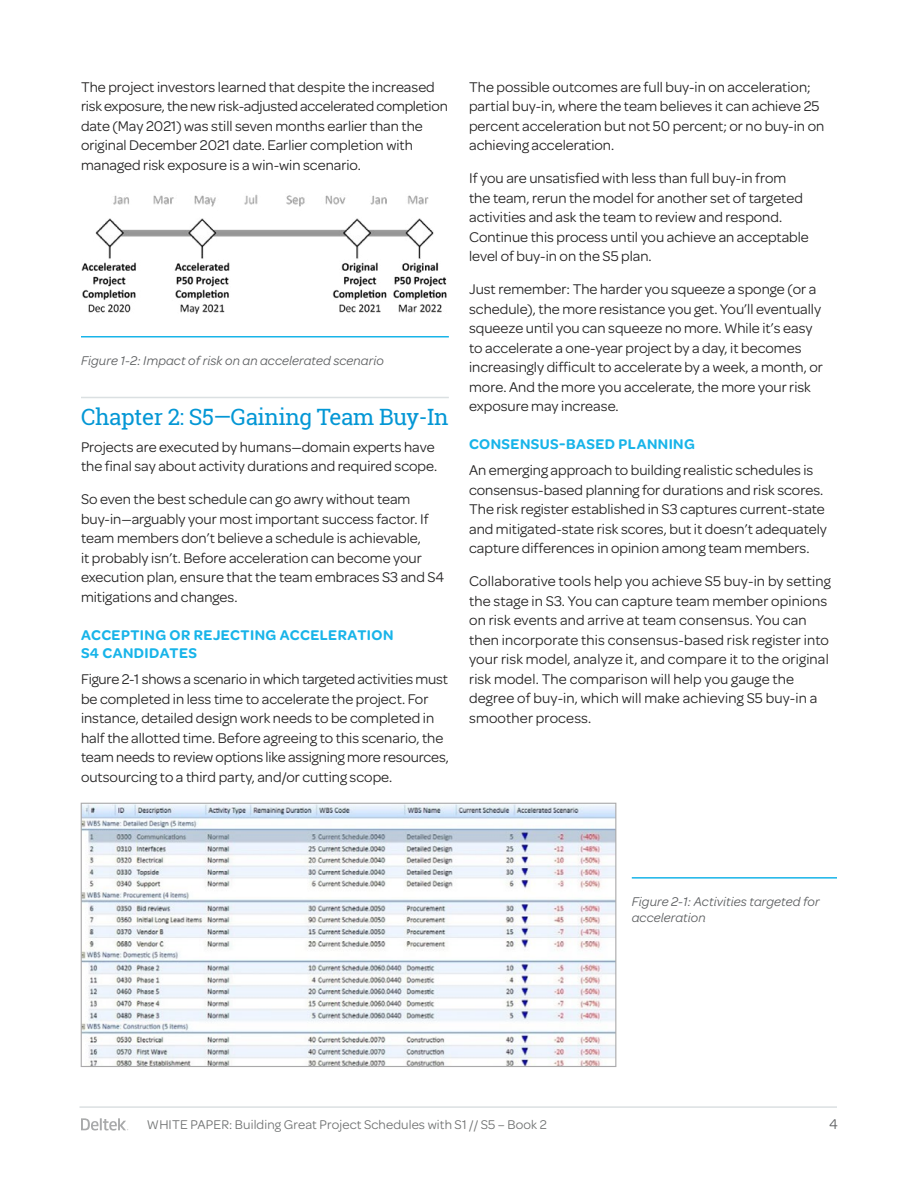
<style>
.page{position:relative;width:918px;height:1188px;background:#fff}
.page>*{position:absolute;margin:0;border:0;box-sizing:border-box;transform-origin:0 0}
.t1{font:22.5px "Roboto Slab";letter-spacing:-.02em;color:#0497d5}
.t2{font:15px/19.5px "Omnes";color:#232222}
.t3{font:600 15px/18px "Omnes";letter-spacing:.03em;color:#18b4e9}
.t4{font:15px "Omnes";color:#5d5f61}
.t5{font:italic 13.5px/16.5px "Omnes";letter-spacing:.01em;color:#5d5f61}
.t6{font:13.5px "Omnes";letter-spacing:.01em;color:#707272}
</style>
<div class="page">
<svg style="left:81px;top:1118px;width:47px;height:13px"></svg>
<hr style="left:80px;top:1106px;width:757px;height:2px;background:#dbe0e2">
<hr style="left:81px;top:336px;width:368px;height:2px;background:#18b4e9">
<hr style="left:81px;top:397px;width:368px;height:1px;background:#dbe0e2">
<img style="left:81px;top:194px;width:366px;height:120px">
<img style="left:83px;top:805px;width:531px;height:260px">
<div style="left:81px;top:803px;width:535px;height:264px;border:1px solid #aaa9aa"></div>
<hr style="left:632px;top:877px;width:205px;height:2px;background:#18b4e9">
<p class="t2" style="left:81px;top:76px;width:368px">The project investors learned that despite the increased risk exposure, the new risk-adjusted accelerated completion date (May 2021) was still seven months earlier than the original December 2021 date. Earlier completion with managed risk exposure is a win-win scenario.</p>
<p class="t5" style="left:81px;top:351px;width:304px">Figure 1-2: Impact of risk on an accelerated scenario</p>
<h1 class="t1" style="left:81px;top:402px;width:369px">Chapter 2: S5—Gaining Team Buy-In</h1>
<p class="t2" style="left:81px;top:436px;width:358px">Projects are executed by humans—domain experts have the final say about activity durations and required scope.</p>
<p class="t2" style="left:81px;top:488px;width:365px">So even the best schedule can go awry without team buy-in—arguably your most important success factor. If team members don’t believe a schedule is achievable,<br>it probably isn’t. Before acceleration can become your execution plan, ensure that the team embraces S3 and S4 mitigations and changes.</p>
<p class="t3" style="left:81px;top:625px;width:314px">ACCEPTING OR REJECTING ACCELERATION<br>S4 CANDIDATES</p>
<p class="t2" style="left:81px;top:668px;width:369px">Figure 2-1 shows a scenario in which targeted activities must be completed in less time to accelerate the project. For instance, detailed design work needs to be completed in half the allotted time. Before agreeing to this scenario, the team needs to review options like assigning more resources, outsourcing to a third party, and/or cutting scope.</p>
<p class="t2" style="left:469px;top:76px;width:357px">The possible outcomes are full buy-in on acceleration; partial buy-in, where the team believes it can achieve 25 percent acceleration but not 50 percent; or no buy-in on achieving acceleration.</p>
<p class="t2" style="left:469px;top:167px;width:341px">If you are unsatisfied with less than full buy-in from the team, rerun the model for another set of targeted activities and ask the team to review and respond.<br>Continue this process until you achieve an acceptable level of buy-in on the S5 plan.</p>
<p class="t2" style="left:469px;top:278px;width:355px">Just remember: The harder you squeeze a sponge (or a schedule), the more resistance you get. You’ll eventually squeeze until you can squeeze no more. While it’s easy to accelerate a one-year project by a day, it becomes increasingly difficult to accelerate by a week, a month, or more. And the more you accelerate, the more your risk exposure may increase.</p>
<p class="t3" style="left:469px;top:434px;width:227px">CONSENSUS-BASED PLANNING</p>
<p class="t2" style="left:469px;top:460px;width:359px">An emerging approach to building realistic schedules is consensus-based planning for durations and risk scores.<br>The risk register established in S3 captures current-state and mitigated-state risk scores, but it doesn’t adequately capture differences in opinion among team members.</p>
<p class="t2" style="left:469px;top:571px;width:363px">Collaborative tools help you achieve S5 buy-in by setting the stage in S3. You can capture team member opinions on risk events and arrive at team consensus. You can then incorporate this consensus-based risk register into your risk model, analyze it, and compare it to the original risk model. The comparison will help you gauge the degree of buy-in, which will make achieving S5 buy-in a smoother process.</p>
<p class="t5" style="left:632px;top:892px;width:189px">Figure 2-1: Activities targeted for acceleration</p>
<p class="t6" style="left:147px;top:1116px;width:401px">WHITE PAPER: Building Great Project Schedules with S1 // S5 – Book 2</p>
<p class="t4" style="left:829px;top:1114px;width:10px">4</p>
</div>
